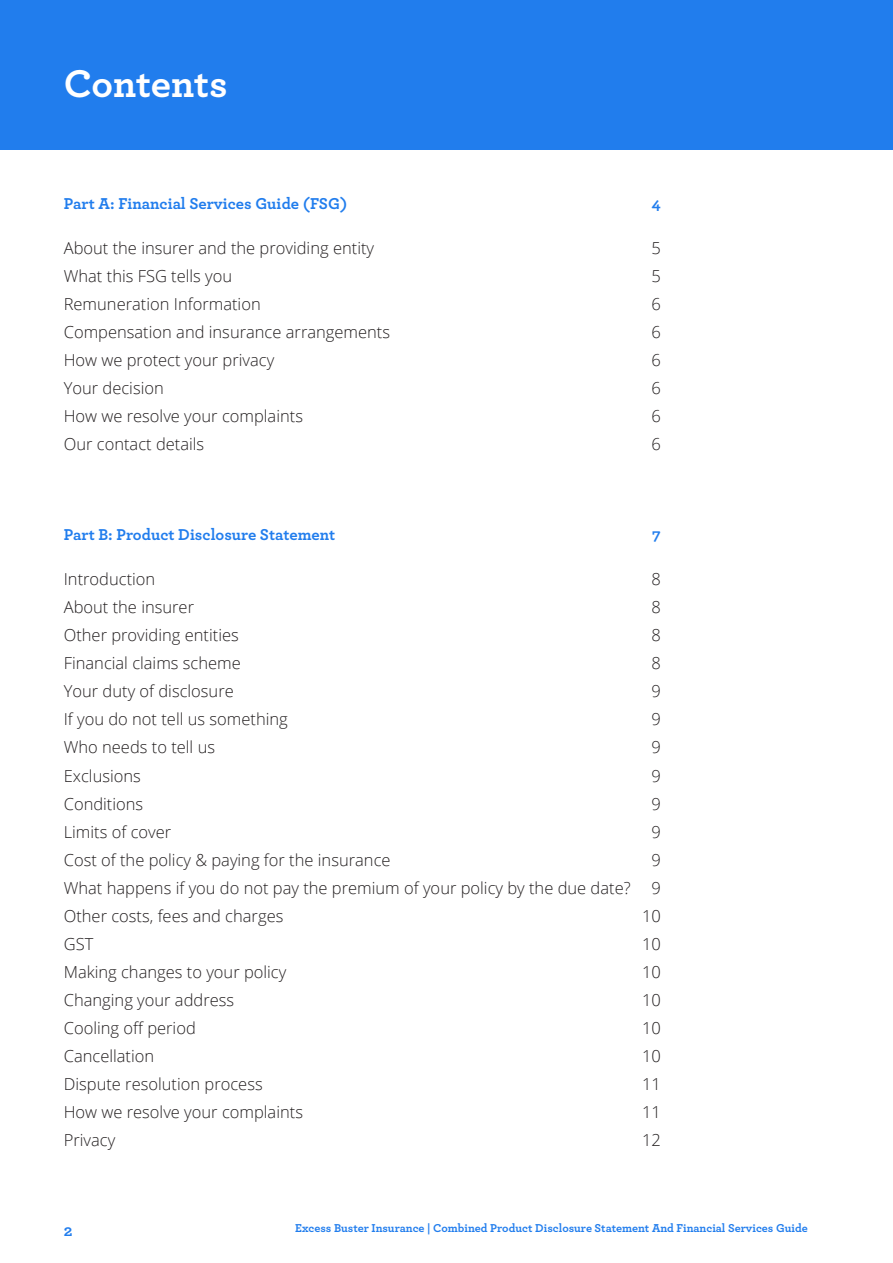
<style>
.page{position:relative;width:893px;height:1263px;background:#fff}
.page>*{position:absolute;margin:0;border:0;box-sizing:border-box;transform-origin:0 0}
.t1{font:700 40.5px "Archer";color:#fff}
.t2{font:300 16.5px "Open Sans";color:#231f20}
.t3{font:700 16.5px "Archer";color:#217ded}
.t4{font:700 12px "Archer";color:#217ded}
</style>
<div class="page">
<div style="left:0;top:0;width:893px;height:150px;background:#217ded"></div>
<p class="t1" style="left:64px;top:51px;width:165px">Contents</p>
<p class="t3" style="left:64px;top:191px;width:285px">Part A: Financial Services Guide (FSG)</p>
<p class="t3" style="left:651px;top:191px;width:11px">4</p>
<p class="t2" style="left:64px;top:237px;width:312px">About the insurer and the providing entity</p>
<p class="t2" style="left:651px;top:237px;width:11px">5</p>
<p class="t2" style="left:64px;top:265px;width:170px">What this FSG tells you</p>
<p class="t2" style="left:651px;top:265px;width:11px">5</p>
<p class="t2" style="left:64px;top:293px;width:198px">Remuneration Information</p>
<p class="t2" style="left:651px;top:293px;width:11px">6</p>
<p class="t2" style="left:64px;top:321px;width:328px">Compensation and insurance arrangements</p>
<p class="t2" style="left:651px;top:321px;width:11px">6</p>
<p class="t2" style="left:64px;top:349px;width:212px">How we protect your privacy</p>
<p class="t2" style="left:651px;top:349px;width:11px">6</p>
<p class="t2" style="left:64px;top:377px;width:102px">Your decision</p>
<p class="t2" style="left:651px;top:377px;width:11px">6</p>
<p class="t2" style="left:64px;top:405px;width:241px">How we resolve your complaints</p>
<p class="t2" style="left:651px;top:405px;width:11px">6</p>
<p class="t2" style="left:64px;top:433px;width:142px">Our contact details</p>
<p class="t2" style="left:651px;top:433px;width:11px">6</p>
<p class="t3" style="left:64px;top:522px;width:273px">Part B: Product Disclosure Statement</p>
<p class="t3" style="left:652px;top:522px;width:10px">7</p>
<p class="t2" style="left:64px;top:568px;width:93px">Introduction</p>
<p class="t2" style="left:651px;top:568px;width:11px">8</p>
<p class="t2" style="left:64px;top:596px;width:132px">About the insurer</p>
<p class="t2" style="left:651px;top:596px;width:11px">8</p>
<p class="t2" style="left:64px;top:624px;width:177px">Other providing entities</p>
<p class="t2" style="left:651px;top:624px;width:11px">8</p>
<p class="t2" style="left:64px;top:652px;width:179px">Financial claims scheme</p>
<p class="t2" style="left:651px;top:652px;width:11px">8</p>
<p class="t2" style="left:64px;top:680px;width:172px">Your duty of disclosure</p>
<p class="t2" style="left:651px;top:680px;width:11px">9</p>
<p class="t2" style="left:64px;top:708px;width:226px">If you do not tell us something</p>
<p class="t2" style="left:651px;top:708px;width:11px">9</p>
<p class="t2" style="left:64px;top:736px;width:153px">Who needs to tell us</p>
<p class="t2" style="left:651px;top:736px;width:11px">9</p>
<p class="t2" style="left:64px;top:764px;width:79px">Exclusions</p>
<p class="t2" style="left:651px;top:764px;width:11px">9</p>
<p class="t2" style="left:64px;top:792px;width:81px">Conditions</p>
<p class="t2" style="left:651px;top:792px;width:11px">9</p>
<p class="t2" style="left:64px;top:820px;width:109px">Limits of cover</p>
<p class="t2" style="left:651px;top:820px;width:11px">9</p>
<p class="t2" style="left:64px;top:848px;width:328px">Cost of the policy &amp; paying for the insurance</p>
<p class="t2" style="left:651px;top:848px;width:11px">9</p>
<p class="t2" style="left:64px;top:876px;width:568px">What happens if you do not pay the premium of your policy by the due date?</p>
<p class="t2" style="left:651px;top:876px;width:11px">9</p>
<p class="t2" style="left:64px;top:904px;width:221px">Other costs, fees and charges</p>
<p class="t2" style="left:642px;top:904px;width:20px">10</p>
<p class="t2" style="left:64px;top:932px;width:31px">GST</p>
<p class="t2" style="left:642px;top:932px;width:20px">10</p>
<p class="t2" style="left:64px;top:960px;width:224px">Making changes to your policy</p>
<p class="t2" style="left:642px;top:960px;width:20px">10</p>
<p class="t2" style="left:64px;top:988px;width:172px">Changing your address</p>
<p class="t2" style="left:642px;top:988px;width:20px">10</p>
<p class="t2" style="left:64px;top:1016px;width:134px">Cooling off period</p>
<p class="t2" style="left:642px;top:1016px;width:20px">10</p>
<p class="t2" style="left:64px;top:1044px;width:92px">Cancellation</p>
<p class="t2" style="left:642px;top:1044px;width:20px">10</p>
<p class="t2" style="left:64px;top:1072px;width:200px">Dispute resolution process</p>
<p class="t2" style="left:642px;top:1072px;width:20px">11</p>
<p class="t2" style="left:64px;top:1100px;width:241px">How we resolve your complaints</p>
<p class="t2" style="left:642px;top:1100px;width:20px">11</p>
<p class="t2" style="left:64px;top:1128px;width:53px">Privacy</p>
<p class="t2" style="left:642px;top:1128px;width:20px">12</p>
<p class="t3" style="left:64px;top:1217px;width:10px">2</p>
<p class="t4" style="left:295px;top:1219px;width:514px">Excess Buster Insurance | Combined Product Disclosure Statement And Financial Services Guide</p>
</div>
